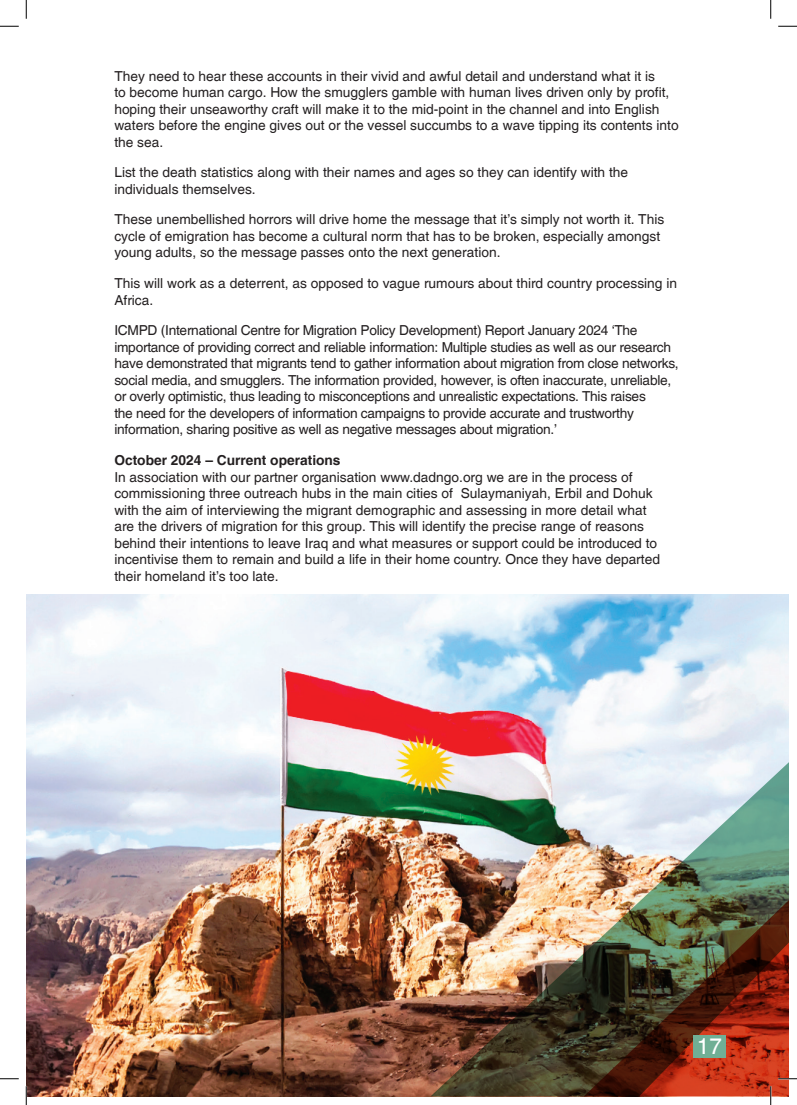
<style>
.page{position:relative;width:797px;height:1105px;background:#fff}
.page>*{position:absolute;margin:0;border:0;box-sizing:border-box;transform-origin:0 0}
.t1{font:22.5px "Sans";color:#fff}
.t2{font:13.75px/16.5px "Sans";color:#231f20}
.t3{font:13.75px/16.5px "Sans";letter-spacing:-.02em;color:#231f20}
.t4{font:13.75px "Sans BOLD";color:#231f20}
</style>
<div class="page">
<img style="left:26px;top:594px;width:762px;height:502px">
<img style="left:430px;top:694px;width:358px;height:402px">
<div style="left:693px;top:1035px;width:32px;height:23px;background:#70af95"></div>
<svg style="left:0;top:25px;width:19px;height:2px"></svg>
<svg style="left:778px;top:25px;width:19px;height:2px"></svg>
<svg style="left:0;top:1078px;width:19px;height:1px"></svg>
<svg style="left:778px;top:1078px;width:19px;height:1px"></svg>
<svg style="left:25px;top:0;width:2px;height:19px"></svg>
<svg style="left:25px;top:1086px;width:2px;height:19px"></svg>
<svg style="left:770px;top:0;width:1px;height:19px"></svg>
<svg style="left:770px;top:1086px;width:1px;height:19px"></svg>
<p class="t2" style="left:114px;top:67px;width:566px">They need to hear these accounts in their vivid and awful detail and understand what it is<br>to become human cargo. How the smugglers gamble with human lives driven only by profit, hoping their unseaworthy craft will make it to the mid-point in the channel and into English waters before the engine gives out or the vessel succumbs to a wave tipping its contents into the sea.</p>
<p class="t2" style="left:114px;top:164px;width:515px">List the death statistics along with their names and ages so they can identify with the individuals themselves.</p>
<p class="t2" style="left:114px;top:211px;width:551px">These unembellished horrors will drive home the message that it’s simply not worth it. This cycle of emigration has become a cultural norm that has to be broken, especially amongst young adults, so the message passes onto the next generation.</p>
<p class="t2" style="left:114px;top:275px;width:564px">This will work as a deterrent, as opposed to vague rumours about third country processing in<br>Africa.</p>
<p class="t3" style="left:114px;top:322px;width:566px">ICMPD (International Centre for Migration Policy Development) Report January 2024 ‘The importance of providing correct and reliable information: Multiple studies as well as our research have demonstrated that migrants tend to gather information about migration from close networks, social media, and smugglers. The information provided, however, is often inaccurate, unreliable, or overly optimistic, thus leading to misconceptions and unrealistic expectations. This raises<br>the need for the developers of information campaigns to provide accurate and trustworthy information, sharing positive as well as negative messages about migration.’</p>
<p class="t4" style="left:114px;top:452px;width:228px">October 2024 – Current operations</p>
<p class="t2" style="left:114px;top:468px;width:547px">In association with our partner organisation www.dadngo.org we are in the process of commissioning three outreach hubs in the main cities of Sulaymaniyah, Erbil and Dohuk with the aim of interviewing the migrant demographic and assessing in more detail what are the drivers of migration for this group. This will identify the precise range of reasons behind their intentions to leave Iraq and what measures or support could be introduced to incentivise them to remain and build a life in their home country. Once they have departed their homeland it’s too late.</p>
<h1 class="t1" style="left:697px;top:1033px;width:27px">17</h1>
</div>
